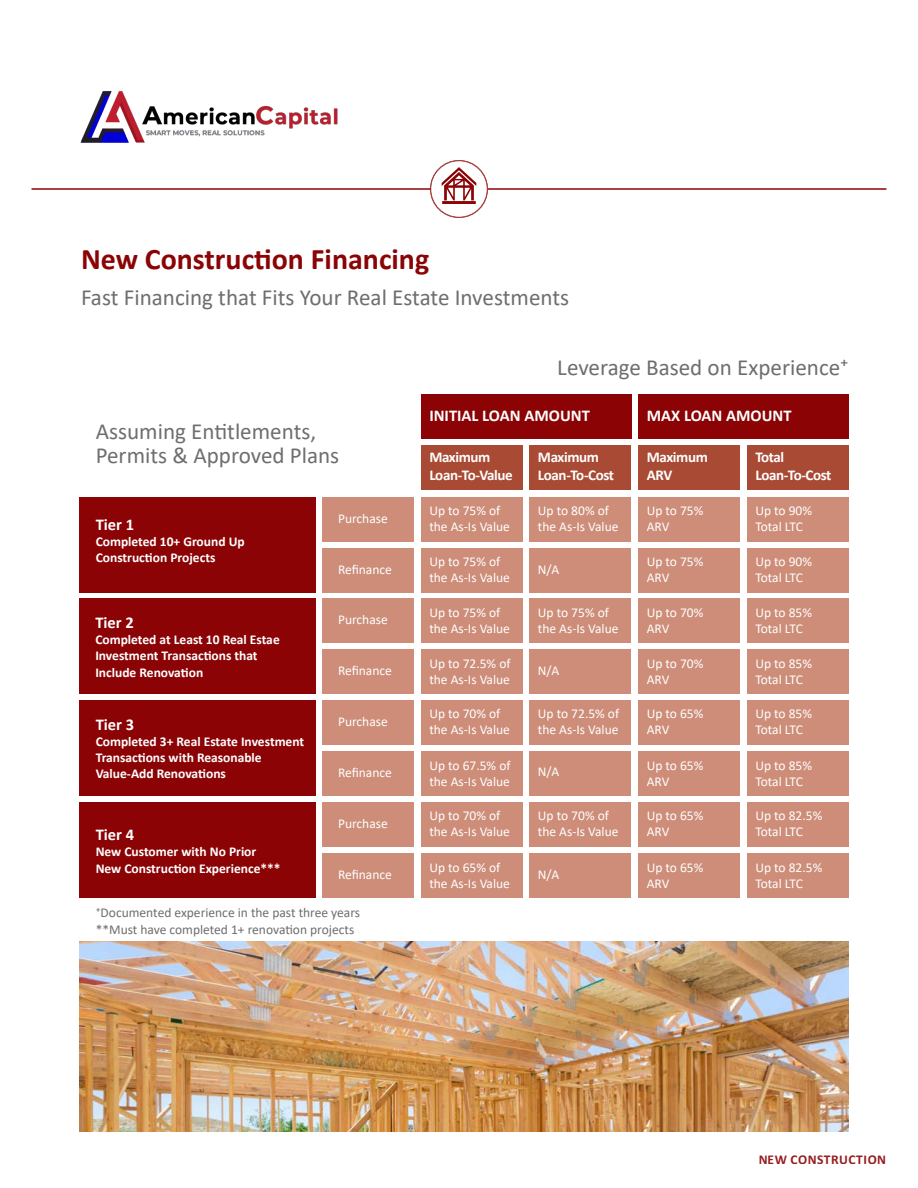
<style>
.page{position:relative;width:918px;height:1188px;background:#fff}
.page>*{position:absolute;margin:0;border:0;box-sizing:border-box;transform-origin:0 0}
.t1{font:700 30px "Calibri";color:#8b0304}
.t2{font:23.1px/24px "Calibri";color:#6e6e70}
.t3{font:700 16.5px "Calibri";color:#fff}
.t4{font:700 15px/18px "Calibri";letter-spacing:-.025em;color:#fff}
.t5{font:13.5px/16.2px "Calibri";color:#fff}
.t6{font:700 13.5px/16.2px "Calibri";color:#fff}
.t7{font:13.5px/16.5px "Calibri";color:#6e6e70}
.t8{font:700 13.5px "Calibri";letter-spacing:.04em;color:#8b0304}
</style>
<div class="page">
<div style="left:323px;top:751px;width:91px;height:45px;background:#cd8d78"></div>
<div style="left:323px;top:853px;width:91px;height:45px;background:#cd8d78"></div>
<div style="left:323px;top:700px;width:91px;height:45px;background:#cd8d78"></div>
<div style="left:323px;top:802px;width:91px;height:45px;background:#cd8d78"></div>
<div style="left:323px;top:649px;width:91px;height:45px;background:#cd8d78"></div>
<div style="left:323px;top:598px;width:91px;height:45px;background:#cd8d78"></div>
<div style="left:323px;top:548px;width:91px;height:45px;background:#cd8d78"></div>
<div style="left:323px;top:497px;width:91px;height:45px;background:#cd8d78"></div>
<div style="left:80px;top:497px;width:236px;height:96px;background:#8b0304"></div>
<hr style="left:32px;top:188px;width:399px;height:2px;background:#8b0304">
<hr style="left:488px;top:188px;width:398px;height:2px;background:#8b0304">
<svg style="left:430px;top:160px;width:58px;height:58px"></svg>
<div style="left:80px;top:598px;width:236px;height:96px;background:#8b0304"></div>
<div style="left:80px;top:700px;width:236px;height:96px;background:#8b0304"></div>
<div style="left:80px;top:802px;width:236px;height:96px;background:#8b0304"></div>
<div style="left:638px;top:394px;width:211px;height:45px;background:#8b0304"></div>
<div style="left:421px;top:394px;width:210px;height:45px;background:#8b0304"></div>
<div style="left:638px;top:751px;width:102px;height:45px;background:#cd8d78"></div>
<div style="left:638px;top:700px;width:102px;height:45px;background:#cd8d78"></div>
<div style="left:638px;top:649px;width:102px;height:45px;background:#cd8d78"></div>
<div style="left:638px;top:598px;width:102px;height:45px;background:#cd8d78"></div>
<div style="left:638px;top:548px;width:102px;height:45px;background:#cd8d78"></div>
<div style="left:638px;top:497px;width:102px;height:45px;background:#cd8d78"></div>
<div style="left:638px;top:445px;width:102px;height:45px;background:#a84a34"></div>
<div style="left:638px;top:853px;width:102px;height:45px;background:#cd8d78"></div>
<div style="left:638px;top:802px;width:102px;height:45px;background:#cd8d78"></div>
<div style="left:421px;top:751px;width:102px;height:45px;background:#cd8d78"></div>
<div style="left:421px;top:700px;width:102px;height:45px;background:#cd8d78"></div>
<div style="left:421px;top:649px;width:102px;height:45px;background:#cd8d78"></div>
<div style="left:421px;top:598px;width:102px;height:45px;background:#cd8d78"></div>
<div style="left:421px;top:548px;width:102px;height:45px;background:#cd8d78"></div>
<div style="left:421px;top:497px;width:102px;height:45px;background:#cd8d78"></div>
<div style="left:421px;top:445px;width:102px;height:45px;background:#a84a34"></div>
<div style="left:421px;top:853px;width:102px;height:45px;background:#cd8d78"></div>
<div style="left:421px;top:802px;width:102px;height:45px;background:#cd8d78"></div>
<div style="left:747px;top:751px;width:102px;height:45px;background:#cd8d78"></div>
<div style="left:747px;top:700px;width:102px;height:45px;background:#cd8d78"></div>
<div style="left:747px;top:649px;width:102px;height:45px;background:#cd8d78"></div>
<div style="left:747px;top:598px;width:102px;height:45px;background:#cd8d78"></div>
<div style="left:747px;top:548px;width:102px;height:45px;background:#cd8d78"></div>
<div style="left:747px;top:497px;width:102px;height:45px;background:#cd8d78"></div>
<div style="left:747px;top:445px;width:102px;height:45px;background:#a84a34"></div>
<div style="left:747px;top:853px;width:102px;height:45px;background:#cd8d78"></div>
<div style="left:747px;top:802px;width:102px;height:45px;background:#cd8d78"></div>
<div style="left:529px;top:751px;width:102px;height:45px;background:#cd8d78"></div>
<div style="left:529px;top:700px;width:102px;height:45px;background:#cd8d78"></div>
<div style="left:529px;top:649px;width:102px;height:45px;background:#cd8d78"></div>
<div style="left:529px;top:598px;width:102px;height:45px;background:#cd8d78"></div>
<div style="left:529px;top:548px;width:102px;height:45px;background:#cd8d78"></div>
<div style="left:529px;top:497px;width:102px;height:45px;background:#cd8d78"></div>
<div style="left:529px;top:445px;width:102px;height:45px;background:#a84a34"></div>
<div style="left:529px;top:853px;width:102px;height:45px;background:#cd8d78"></div>
<div style="left:529px;top:802px;width:102px;height:45px;background:#cd8d78"></div>
<img style="left:80px;top:942px;width:769px;height:189px">
<img style="left:80px;top:91px;width:258px;height:52px">
<h1 class="t1" style="left:81px;top:238px;width:350px">New Construction Financing</h1>
<h2 class="t2" style="left:81px;top:285px;width:490px">Fast Financing that Fits Your Real Estate Investments</h2>
<h2 class="t2" style="left:96px;top:419px;width:245px">Assuming Entitlements,<br>Permits &amp; Approved Plans</h2>
<p class="t3" style="left:96px;top:513px;width:40px">Tier 1</p>
<p class="t6" style="left:96px;top:533px;width:151px">Completed 10+ Ground Up<br>Construction Projects</p>
<p class="t3" style="left:95px;top:611px;width:40px">Tier 2</p>
<p class="t6" style="left:95px;top:631px;width:186px">Completed at Least 10 Real Estae<br>Investment Transactions that<br>Include Renovation</p>
<p class="t3" style="left:96px;top:712px;width:40px">Tier 3</p>
<p class="t6" style="left:96px;top:733px;width:210px">Completed 3+ Real Estate Investment<br>Transactions with Reasonable<br>Value-Add Renovations</p>
<p class="t5" style="left:338px;top:510px;width:51px">Purchase</p>
<p class="t5" style="left:338px;top:561px;width:55px">Refinance</p>
<p class="t5" style="left:338px;top:611px;width:51px">Purchase</p>
<p class="t5" style="left:338px;top:662px;width:55px">Refinance</p>
<p class="t5" style="left:338px;top:713px;width:51px">Purchase</p>
<p class="t5" style="left:338px;top:764px;width:55px">Refinance</p>
<p class="t5" style="left:338px;top:815px;width:51px">Purchase</p>
<p class="t3" style="left:96px;top:823px;width:40px">Tier 4</p>
<p class="t6" style="left:96px;top:844px;width:187px">New Customer with No Prior<br>New Construction Experience***</p>
<p class="t7" style="left:96px;top:904px;width:266px">⁺Documented experience in the past three years **Must have completed 1+ renovation projects</p>
<p class="t5" style="left:338px;top:866px;width:55px">Refinance</p>
<h2 class="t2" style="left:557px;top:355px;width:293px">Leverage Based on Experience⁺</h2>
<p class="t3" style="left:429px;top:404px;width:162px">INITIAL LOAN AMOUNT</p>
<p class="t3" style="left:647px;top:404px;width:146px">MAX LOAN AMOUNT</p>
<p class="t4" style="left:429px;top:448px;width:85px">Maximum<br>Loan-To-Value</p>
<p class="t4" style="left:538px;top:448px;width:78px">Maximum<br>Loan-To-Cost</p>
<p class="t4" style="left:647px;top:448px;width:63px">Maximum<br>ARV</p>
<p class="t4" style="left:755px;top:448px;width:78px">Total<br>Loan-To-Cost</p>
<p class="t5" style="left:429px;top:502px;width:82px">Up to 75% of the As-Is Value</p>
<p class="t5" style="left:538px;top:502px;width:82px">Up to 80% of the As-Is Value</p>
<p class="t5" style="left:647px;top:502px;width:58px">Up to 75%<br>ARV</p>
<p class="t5" style="left:755px;top:502px;width:58px">Up to 90%<br>Total LTC</p>
<p class="t5" style="left:429px;top:553px;width:82px">Up to 75% of the As-Is Value</p>
<p class="t5" style="left:538px;top:561px;width:23px">N/A</p>
<p class="t5" style="left:647px;top:553px;width:58px">Up to 75%<br>ARV</p>
<p class="t5" style="left:755px;top:553px;width:58px">Up to 90%<br>Total LTC</p>
<p class="t5" style="left:429px;top:604px;width:82px">Up to 75% of the As-Is Value</p>
<p class="t5" style="left:538px;top:604px;width:82px">Up to 75% of the As-Is Value</p>
<p class="t5" style="left:647px;top:604px;width:58px">Up to 70%<br>ARV</p>
<p class="t5" style="left:755px;top:604px;width:58px">Up to 85%<br>Total LTC</p>
<p class="t5" style="left:429px;top:655px;width:83px">Up to 72.5% of the As-Is Value</p>
<p class="t5" style="left:538px;top:662px;width:23px">N/A</p>
<p class="t5" style="left:647px;top:655px;width:58px">Up to 70%<br>ARV</p>
<p class="t5" style="left:755px;top:655px;width:58px">Up to 85%<br>Total LTC</p>
<p class="t5" style="left:429px;top:705px;width:82px">Up to 70% of the As-Is Value</p>
<p class="t5" style="left:538px;top:705px;width:83px">Up to 72.5% of the As-Is Value</p>
<p class="t5" style="left:647px;top:705px;width:58px">Up to 65%<br>ARV</p>
<p class="t5" style="left:755px;top:705px;width:58px">Up to 85%<br>Total LTC</p>
<p class="t5" style="left:429px;top:757px;width:83px">Up to 67.5% of the As-Is Value</p>
<p class="t5" style="left:538px;top:763px;width:23px">N/A</p>
<p class="t5" style="left:647px;top:757px;width:58px">Up to 65%<br>ARV</p>
<p class="t5" style="left:755px;top:757px;width:58px">Up to 85%<br>Total LTC</p>
<p class="t5" style="left:429px;top:807px;width:82px">Up to 70% of the As-Is Value</p>
<p class="t5" style="left:538px;top:807px;width:82px">Up to 70% of the As-Is Value</p>
<p class="t5" style="left:647px;top:807px;width:58px">Up to 65%<br>ARV</p>
<p class="t5" style="left:755px;top:807px;width:68px">Up to 82.5%<br>Total LTC</p>
<p class="t5" style="left:429px;top:859px;width:82px">Up to 65% of the As-Is Value</p>
<p class="t5" style="left:538px;top:866px;width:23px">N/A</p>
<p class="t5" style="left:647px;top:859px;width:58px">Up to 65%<br>ARV</p>
<p class="t5" style="left:755px;top:859px;width:68px">Up to 82.5%<br>Total LTC</p>
<p class="t8" style="left:758px;top:1150px;width:130px">NEW CONSTRUCTION</p>
</div>
